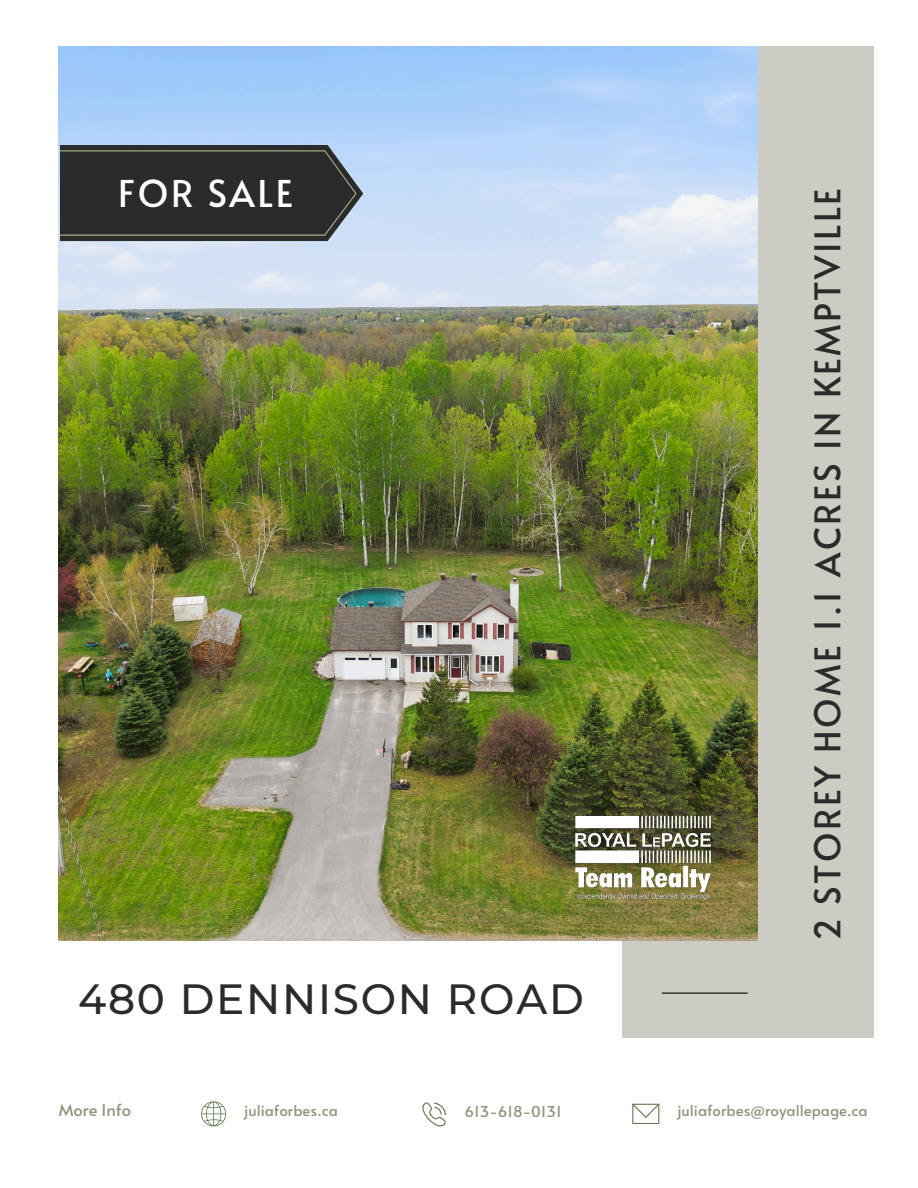
<style>
.page{position:relative;width:918px;height:1188px;background:#fff}
.page>*{position:absolute;margin:0;border:0;box-sizing:border-box;transform-origin:0 0}
.t1{font:500 42.15px "Montserrat";letter-spacing:.04em;color:#2b2b2b}
.t2{font:36.9px "Alata";letter-spacing:.07em;color:#fff}
.t3{font:35.4px "Alata";letter-spacing:.07em;color:#2b2b2b}
.t4{font:16.5px "Alata";color:#92927d}
.t5{font:15px "Alata";color:#92927d}
</style>
<div class="page">
<div style="left:622px;top:46px;width:252px;height:992px;background:#ccccc2"></div>
<img style="left:59px;top:46px;width:698px;height:895px">
<hr style="left:662px;top:993px;width:86px;height:1px;background:#000">
<svg style="left:201px;top:1101px;width:25px;height:25px"></svg>
<svg style="left:422px;top:1102px;width:24px;height:24px"></svg>
<svg style="left:632px;top:1104px;width:27px;height:20px"></svg>
<img style="left:572px;top:813px;width:142px;height:89px">
<svg style="left:61px;top:145px;width:302px;height:96px;background:#373839"></svg>
<h2 class="t2" style="left:118px;top:166px;width:176px">FOR SALE</h2>
<h2 class="t3" style="left:802px;top:941px;width:755px;rotate:-90deg">2 STOREY HOME 1.1 ACRES IN KEMPTVILLE</h2>
<h1 class="t1" style="left:78px;top:974px;width:507px">480 DENNISON ROAD</h1>
<p class="t4" style="left:59px;top:1098px;width:74px">More Info</p>
<p class="t5" style="left:244px;top:1099px;width:95px">juliaforbes.ca</p>
<p class="t5" style="left:465px;top:1100px;width:98px">613-618-0131</p>
<p class="t5" style="left:677px;top:1099px;width:192px">juliaforbes@royallepage.ca</p>
</div>
